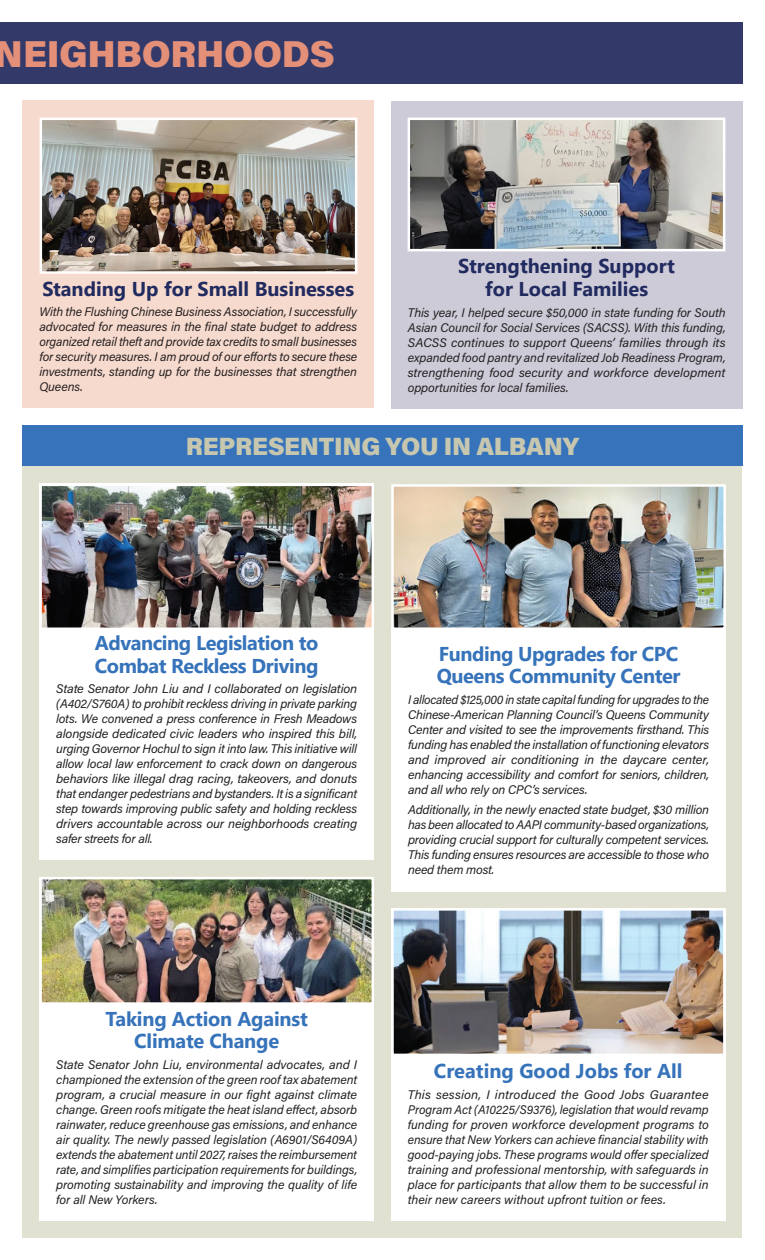
<style>
.page{position:relative;width:765px;height:1260px;background:#fff}
.page>*{position:absolute;margin:0;border:0;box-sizing:border-box;transform-origin:0 0}
.t1{font:37.5px "Acumin Variable Concept";letter-spacing:-.01em;color:#e49079}
.Photo_head{font:25px "Acumin Variable Concept";letter-spacing:-.01em;color:#c7c7af}
.Photo_head-2{font:700 20px/22.5px "Segoe UI";letter-spacing:-.02em;color:#3673ba}
.Photo_head-3{font:700 20px/22.5px "Segoe UI";color:#212b5f;text-align:center}
.Photo_head-4{font:700 20px "Segoe UI";color:#3673ba}
.Body_Text_2{font:italic 12.5px/15px "Acumin Pro";letter-spacing:-.01em;color:#231f20;text-align:justify}
</style>
<div class="page">
<div style="left:22px;top:466px;width:720px;height:772px;background:#e1e1d2"></div>
<div style="left:22px;top:425px;width:721px;height:41px;background:#3673ba"></div>
<div style="left:391px;top:101px;width:351px;height:307px;background:#cecbd9"></div>
<div style="left:0;top:22px;width:742px;height:62px;background:#333969"></div>
<img style="left:411px;top:121px;width:311px;height:127px">
<div style="left:408px;top:118px;width:317px;height:133px;border:2px solid #fff"></div>
<div style="left:22px;top:101px;width:352px;height:307px;background:#f7dace"></div>
<img style="left:43px;top:121px;width:311px;height:150px">
<div style="left:40px;top:118px;width:317px;height:156px;border:2px solid #fff"></div>
<div style="left:39px;top:877px;width:335px;height:344px;background:#fff"></div>
<img style="left:394px;top:487px;width:329px;height:140px">
<div style="left:391px;top:484px;width:335px;height:146px;border:2px solid #fff"></div>
<div style="left:391px;top:629px;width:335px;height:262px;background:#fff"></div>
<div style="left:391px;top:908px;width:335px;height:313px;background:#fff"></div>
<img style="left:394px;top:911px;width:329px;height:142px">
<div style="left:391px;top:908px;width:335px;height:148px;border:2px solid #fff"></div>
<img style="left:42px;top:880px;width:329px;height:122px">
<div style="left:39px;top:877px;width:335px;height:128px;border:2px solid #fff"></div>
<div style="left:39px;top:484px;width:335px;height:376px;background:#fff"></div>
<img style="left:42px;top:487px;width:329px;height:140px">
<div style="left:39px;top:484px;width:335px;height:146px;border:2px solid #fff"></div>
<h1 class="t1" style="left:-5px;top:28px;width:341px">NEIGHBORHOODS</h1>
<p class="Photo_head-3" style="left:42px;top:276px;width:313px">Standing Up for Small Businesses</p>
<p class="Body_Text_2" style="left:39px;top:304px;width:319px">With the Flushing Chinese Business Association, I successfully advocated for measures in the final state budget to address organized retail theft and provide tax credits to small businesses for security measures. I am proud of our efforts to secure these investments, standing up for the businesses that strengthen Queens.</p>
<p class="Photo_head-3" style="left:458px;top:254px;width:218px">Strengthening Support for Local Families</p>
<p class="Body_Text_2" style="left:408px;top:304px;width:319px">This year, I helped secure $50,000 in state funding for South Asian Council for Social Services (SACSS). With this funding, SACSS continues to support Queens’ families through its expanded food pantry and revitalized Job Readiness Program, strengthening food security and workforce development opportunities for local families.</p>
<p class="Photo_head" style="left:186px;top:429px;width:395px">REPRESENTING YOU IN ALBANY</p>
<p class="Photo_head-2" style="left:95px;top:630px;width:225px">Advancing Legislation to<br>Combat Reckless Driving</p>
<p class="Body_Text_2" style="left:56px;top:681px;width:303px">State Senator John Liu and I collaborated on legislation (A402/S760A) to prohibit reckless driving in private parking lots. We convened a press conference in Fresh Meadows alongside dedicated civic leaders who inspired this bill, urging Governor Hochul to sign it into law. This initiative will allow local law enforcement to crack down on dangerous behaviors like illegal drag racing, takeovers, and donuts that endanger pedestrians and bystanders. It is a significant step towards improving public safety and holding reckless drivers accountable across our neighborhoods creating safer streets for all.</p>
<p class="Photo_head-2" style="left:437px;top:641px;width:245px">Funding Upgrades for CPC<br>Queens Community Center</p>
<p class="Body_Text_2" style="left:408px;top:691px;width:302px">I allocated $125,000 in state capital funding for upgrades to the Chinese-American Planning Council’s Queens Community Center and visited to see the improvements firsthand. This funding has enabled the installation of functioning elevators and improved air conditioning in the daycare center, enhancing accessibility and comfort for seniors, children, and all who rely on CPC’s services.</p>
<p class="Body_Text_2" style="left:408px;top:802px;width:302px">Additionally, in the newly enacted state budget, $30 million has been allocated to AAPI community-based organizations, providing crucial support for culturally competent services.<br>This funding ensures resources are accessible to those who need them most.</p>
<p class="Photo_head-2" style="left:106px;top:1006px;width:204px;text-align:center">Taking Action Against<br>Climate Change</p>
<p class="Body_Text_2" style="left:56px;top:1056px;width:303px">State Senator John Liu, environmental advocates, and I championed the extension of the green roof tax abatement program, a crucial measure in our fight against climate change. Green roofs mitigate the heat island effect, absorb rainwater, reduce greenhouse gas emissions, and enhance air quality. The newly passed legislation (A6901/S6409A) extends the abatement until 2027, raises the reimbursement rate, and simplifies participation requirements for buildings, promoting sustainability and improving the quality of life for all New Yorkers.</p>
<p class="Photo_head-4" style="left:434px;top:1052px;width:250px">Creating Good Jobs for All</p>
<p class="Body_Text_2" style="left:408px;top:1086px;width:303px">This session, I introduced the Good Jobs Guarantee Program Act (A10225/S9376), legislation that would revamp funding for proven workforce development programs to ensure that New Yorkers can achieve financial stability with good-paying jobs. These programs would offer specialized training and professional mentorship, with safeguards in place for participants that allow them to be successful in their new careers without upfront tuition or fees.</p>
</div>
